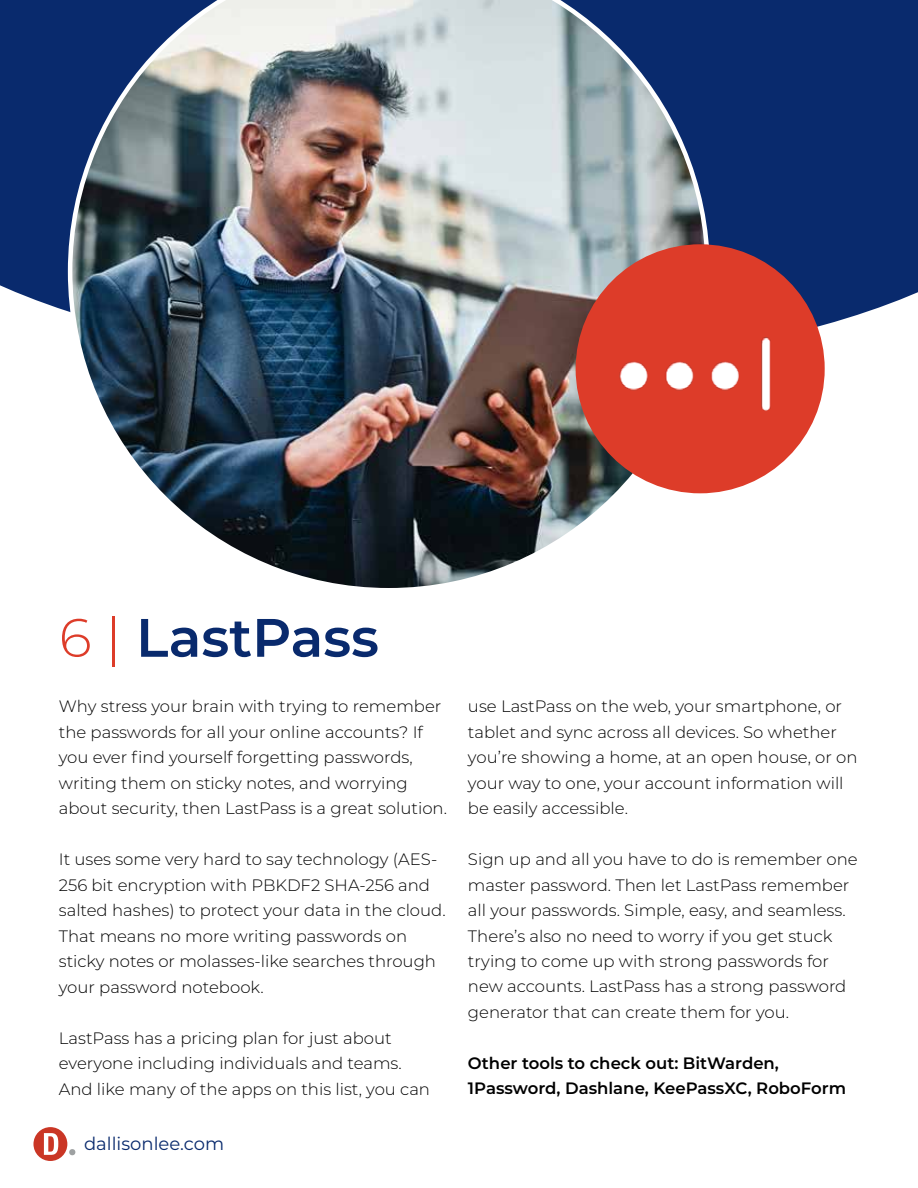
<style>
.page{position:relative;width:918px;height:1188px;background:#fff}
.page>*{position:absolute;margin:0;border:0;box-sizing:border-box;transform-origin:0 0}
.t1{font:600 54px "Montserrat";color:#092a6d}
.t2{font:18px "Montserrat";color:#092a6d}
.t3{font:300 16.5px/25.5px "Montserrat";color:#000}
.t4{font:600 16.5px/25.5px "Montserrat";color:#000}
.s1{font-weight:300;color:#dd3c29}
</style>
<div class="page">
<svg style="left:0;top:0;width:918px;height:349px;background:#1d3b78"></svg>
<div style="left:33px;top:1127px;width:34px;height:34px;background:#ca3625;border-radius:50%"></div>
<svg style="left:44px;top:1133px;width:14px;height:22px"></svg>
<svg style="left:69px;top:1149px;width:6px;height:6px"></svg>
<img style="left:68px;top:0;width:642px;height:588px">
<div style="left:576px;top:244px;width:249px;height:249px;background:#dd3c29;border-radius:50%"></div>
<img style="left:619px;top:337px;width:152px;height:74px">
<h1 class="t1" style="left:59px;top:599px;width:321px"><span class="s1">6 |</span> LastPass</h1>
<p class="t3" style="left:59px;top:693px;width:390px">Why stress your brain with trying to remember the passwords for all your online accounts? If you ever find yourself forgetting passwords, writing them on sticky notes, and worrying about security, then LastPass is a great solution.</p>
<p class="t3" style="left:59px;top:846px;width:388px">It uses some very hard to say technology (AES-256 bit encryption with PBKDF2 SHA-256 and salted hashes) to protect your data in the cloud.<br>That means no more writing passwords on sticky notes or molasses-like searches through your password notebook.</p>
<p class="t3" style="left:59px;top:1024px;width:373px">LastPass has a pricing plan for just about everyone including individuals and teams.<br>And like many of the apps on this list, you can</p>
<p class="t2" style="left:84px;top:1132px;width:142px">dallisonlee.com</p>
<p class="t3" style="left:468px;top:693px;width:391px">use LastPass on the web, your smartphone, or tablet and sync across all devices. So whether you’re showing a home, at an open house, or on your way to one, your account information will be easily accessible.</p>
<p class="t3" style="left:468px;top:846px;width:391px">Sign up and all you have to do is remember one master password. Then let LastPass remember all your passwords. Simple, easy, and seamless.<br>There’s also no need to worry if you get stuck trying to come up with strong passwords for new accounts. LastPass has a strong password generator that can create them for you.</p>
<p class="t4" style="left:468px;top:1050px;width:380px">Other tools to check out: BitWarden,<br>1Password, Dashlane, KeePassXC, RoboForm</p>
</div>
